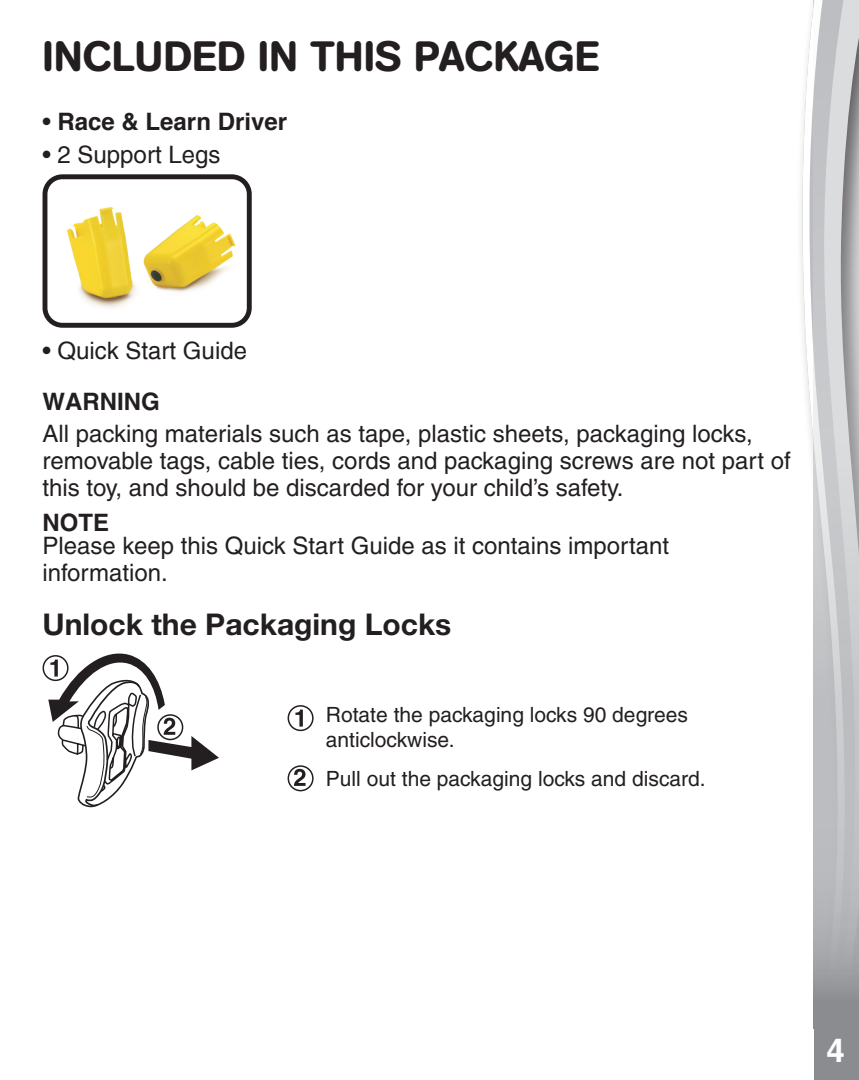
<style>
.page{position:relative;width:859px;height:1080px;background:#fff}
.page>*{position:absolute;margin:0;border:0;box-sizing:border-box;transform-origin:0 0}
.t1{font:500 42px "AG Book Rounded";color:#231f20}
.t2{font:700 33px "Helvetica";color:#fff}
.Second_line{font:700 30px "Helvetica Neue 75";color:#231f20}
.Headline{font:500 24px/27px "Helvetica";color:#231f20}
.t3{font:24px "Helvetica";color:#221e1f}
.t4{font:700 24px "Helvetica";color:#221e1f}
.Headline-2{font:700 24px "Helvetica";color:#231f20}
.t5{font:500 21px/25.2px "Helvetica";color:#231f20}
.s1{font-weight:400}
</style>
<div class="page">
<svg style="left:802px;top:0;width:12px;height:1029px"></svg>
<svg style="left:814px;top:0;width:45px;height:1080px;background:#bdbec0"></svg>
<div style="left:288px;top:705px;width:26px;height:26px;border:2px solid #231f20;border-radius:50%"></div>
<svg style="left:295px;top:710px;width:8px;height:17px"></svg>
<svg style="left:294px;top:769px;width:12px;height:17px"></svg>
<div style="left:288px;top:765px;width:26px;height:26px;border:2px solid #231f20;border-radius:50%"></div>
<div style="left:43px;top:655px;width:26px;height:26px;border:2px solid #231f20;border-radius:50%"></div>
<svg style="left:48px;top:653px;width:171px;height:155px"></svg>
<div style="left:157px;top:714px;width:26px;height:26px;border:2px solid #231f20;border-radius:50%"></div>
<img style="left:49px;top:180px;width:197px;height:142px">
<div style="left:43px;top:174px;width:209px;height:154px;border:5px solid #231f20;border-radius:17px"></div>
<p class="t1" style="left:43px;top:32px;width:558px">INCLUDED IN THIS PACKAGE</p>
<p class="t4" style="left:43px;top:105px;width:246px"><span class="s1">•</span> Race &amp; Learn Driver</p>
<p class="t3" style="left:43px;top:141px;width:179px">• 2 Support Legs</p>
<p class="t3" style="left:43px;top:337px;width:206px">• Quick Start Guide</p>
<p class="Headline-2" style="left:43px;top:387px;width:119px">WARNING</p>
<p class="Headline" style="left:43px;top:420px;width:750px">All packing materials such as tape, plastic sheets, packaging locks, removable tags, cable ties, cords and packaging screws are not part of this toy, and should be discarded for your child’s safety.</p>
<p class="Headline-2" style="left:43px;top:508px;width:68px">NOTE</p>
<p class="Headline" style="left:43px;top:532px;width:628px">Please keep this Quick Start Guide as it contains important information.</p>
<p class="Second_line" style="left:43px;top:606px;width:410px">Unlock the Packaging Locks</p>
<p class="t5" style="left:326px;top:702px;width:363px">Rotate the packaging locks 90 degrees anticlockwise.</p>
<p class="t5" style="left:326px;top:766px;width:381px">Pull out the packaging locks and discard.</p>
<h2 class="t2" style="left:826px;top:1028px;width:20px">4</h2>
</div>
